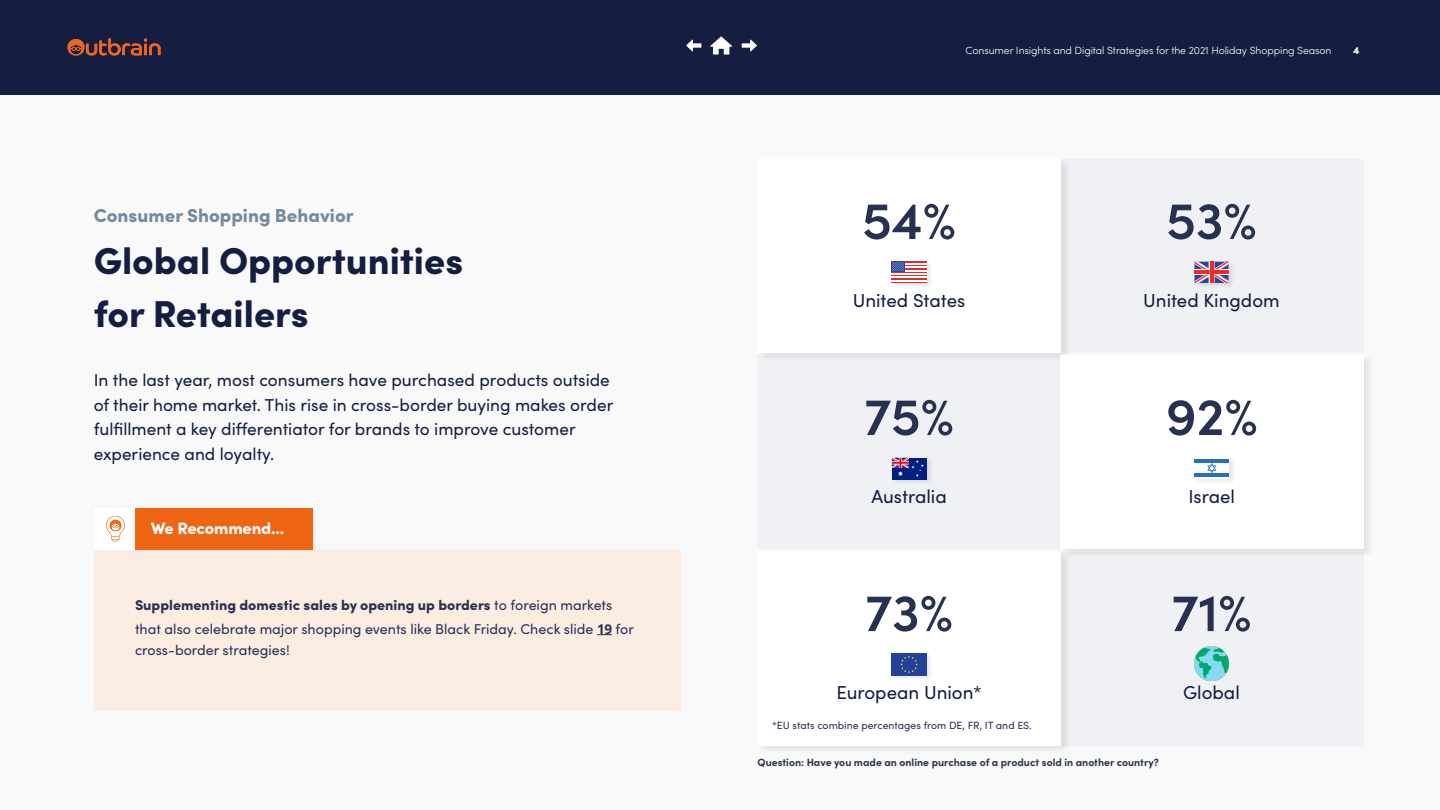
<style>
.page{position:relative;width:1440px;height:810px;background:#f9f9fa}
.page>*{position:absolute;margin:0;border:0;box-sizing:border-box;transform-origin:0 0}
.t1{font:600 52.5px "Sofia Pro";color:#293152}
.t2{font:900 37.5px/52.5px "Sofia Pro";color:#151e41}
.t3{font:18.75px "Sofia Pro";color:#151e41}
.t4{font:900 18.75px "Sofia Pro";color:#748b9b}
.t5{font:17.25px/24.8px "Sofia Pro";color:#151e41}
.t6{font:900 16.5px "Sofia Pro";letter-spacing:-.01em;color:#fff}
.t7{font:14.25px/24px "Sofia Pro";color:#293152}
.t8{font:300 10.5px "Sofia Pro";letter-spacing:-.01em;color:#fff}
.t9{font:700 10.5px "Sofia Pro";color:#293152}
.t10{font:10.5px "Sofia Pro";color:#293152}
.t11{font:900 10.5px "Sofia Pro";color:#fff}
.s1{font-weight:900}
.s2{font-family:"Open Sans";font-weight:700;font-size:13.5px}
</style>
<div class="page">
<div style="left:0;top:0;width:1440px;height:95px;background:#151e41"></div>
<svg style="left:68px;top:38px;width:92px;height:18px"></svg>
<svg style="left:710px;top:37px;width:22px;height:18px"></svg>
<div style="left:1060px;top:159px;width:303px;height:193px;background:#eff1f4"></div>
<div style="left:757px;top:356px;width:304px;height:193px;background:#eff1f4"></div>
<div style="left:1060px;top:552px;width:303px;height:193px;background:#eff1f4"></div>
<div style="left:756px;top:549px;width:316px;height:207px;background:#000;opacity:.1"></div>
<div style="left:757px;top:552px;width:304px;height:193px;background:#fff"></div>
<svg style="left:686px;top:40px;width:15px;height:11px"></svg>
<svg style="left:742px;top:40px;width:15px;height:11px"></svg>
<div style="left:756px;top:156px;width:316px;height:207px;background:#000;opacity:.1"></div>
<div style="left:757px;top:159px;width:304px;height:193px;background:#fff"></div>
<div style="left:891px;top:260px;width:43px;height:30px;background:#000;opacity:.1"></div>
<hr style="left:892px;top:268px;width:35px;height:2px;background:#db2e2e">
<hr style="left:892px;top:265px;width:35px;height:2px;background:#db2e2e">
<hr style="left:892px;top:262px;width:35px;height:1px;background:#db2e2e">
<hr style="left:892px;top:272px;width:35px;height:1px;background:#db2e2e">
<hr style="left:892px;top:275px;width:35px;height:2px;background:#db2e2e">
<hr style="left:892px;top:278px;width:35px;height:2px;background:#db2e2e">
<hr style="left:892px;top:282px;width:35px;height:1px;background:#db2e2e">
<hr style="left:892px;top:267px;width:35px;height:1px;background:#fff">
<hr style="left:892px;top:263px;width:35px;height:2px;background:#fff">
<hr style="left:892px;top:270px;width:35px;height:2px;background:#fff">
<hr style="left:892px;top:273px;width:35px;height:2px;background:#fff">
<hr style="left:892px;top:277px;width:35px;height:1px;background:#fff">
<hr style="left:892px;top:280px;width:35px;height:2px;background:#fff">
<div style="left:892px;top:262px;width:13px;height:10px;background:#2e4594"></div>
<svg style="left:892px;top:262px;width:12px;height:9px"></svg>
<div style="left:1194px;top:260px;width:42px;height:29px;background:#000;opacity:.1"></div>
<svg style="left:1194px;top:262px;width:35px;height:21px"></svg>
<hr style="left:1210px;top:262px;width:3px;height:21px;background:#f52626">
<div style="left:1059px;top:353px;width:316px;height:206px;background:#000;opacity:.1"></div>
<div style="left:1060px;top:356px;width:303px;height:193px;background:#fff"></div>
<div style="left:1194px;top:456px;width:43px;height:29px;background:#000;opacity:.1"></div>
<div style="left:1195px;top:458px;width:34px;height:21px;background:#fff"></div>
<hr style="left:1195px;top:473px;width:34px;height:4px;background:#266ec4">
<hr style="left:1195px;top:459px;width:34px;height:4px;background:#266ec4">
<svg style="left:1207px;top:463px;width:9px;height:10px"></svg>
<div style="left:891px;top:456px;width:43px;height:30px;background:#000;opacity:.1"></div>
<div style="left:892px;top:458px;width:34px;height:21px;background:#001f80"></div>
<svg style="left:892px;top:458px;width:32px;height:19px"></svg>
<div style="left:891px;top:651px;width:43px;height:31px;background:#000;opacity:.1"></div>
<div style="left:892px;top:653px;width:35px;height:22px;background:#24409c"></div>
<svg style="left:900px;top:656px;width:18px;height:17px"></svg>
<img style="left:1195px;top:646px;width:34px;height:34px">
<div style="left:94px;top:550px;width:587px;height:161px;background:#fcede3"></div>
<svg style="left:597px;top:634px;width:15px;height:1px"></svg>
<div style="left:90px;top:502px;width:56px;height:56px;background:#e5e8ed;opacity:.5"></div>
<div style="left:94px;top:508px;width:42px;height:42px;background:#fff"></div>
<svg style="left:106px;top:516px;width:19px;height:25px"></svg>
<div style="left:131px;top:502px;width:192px;height:56px;background:#e5e8ed;opacity:.5"></div>
<div style="left:135px;top:508px;width:178px;height:42px;background:#ee6513"></div>
<p class="t4" style="left:94px;top:200px;width:262px">Consumer Shopping Behavior</p>
<h2 class="t2" style="left:94px;top:231px;width:371px">Global Opportunities for Retailers</h2>
<p class="t5" style="left:94px;top:367px;width:521px">In the last year, most consumers have purchased products outside of their home market. This rise in cross-border buying makes order fulfillment a key differentiator for brands to improve customer experience and loyalty.</p>
<p class="t6" style="left:151px;top:515px;width:135px">We Recommend...</p>
<p class="t7" style="left:135px;top:592px;width:500px"><span class="s1">Supplementing domestic sales by opening up borders</span> to foreign markets that also celebrate major shopping events like Black Friday. Check slide <span class="s2">19</span> for</p>
<p class="t7" style="left:135px;top:638px;width:156px">cross-border strategies!</p>
<p class="t8" style="left:965px;top:43px;width:368px">Consumer Insights and Digital Strategies for the 2021 Holiday Shopping Season</p>
<p class="t11" style="left:1353px;top:42px;width:8px">4</p>
<h1 class="t1" style="left:862px;top:181px;width:95px">54%</h1>
<h1 class="t1" style="left:1166px;top:181px;width:92px">53%</h1>
<p class="t3" style="left:853px;top:287px;width:114px">United States</p>
<p class="t3" style="left:1143px;top:287px;width:138px">United Kingdom</p>
<h1 class="t1" style="left:864px;top:377px;width:91px">75%</h1>
<h1 class="t1" style="left:1166px;top:377px;width:94px">92%</h1>
<p class="t3" style="left:871px;top:483px;width:77px">Australia</p>
<p class="t3" style="left:1188px;top:483px;width:48px">Israel</p>
<h1 class="t1" style="left:865px;top:573px;width:89px">73%</h1>
<h1 class="t1" style="left:1171px;top:573px;width:82px">71%</h1>
<p class="t3" style="left:836px;top:679px;width:147px">European Union*</p>
<p class="t3" style="left:1183px;top:679px;width:58px">Global</p>
<p class="t10" style="left:772px;top:718px;width:261px">*EU stats combine percentages from DE, FR, IT and ES.</p>
<p class="t9" style="left:757px;top:754px;width:403px">Question: Have you made an online purchase of a product sold in another country?</p>
</div>
